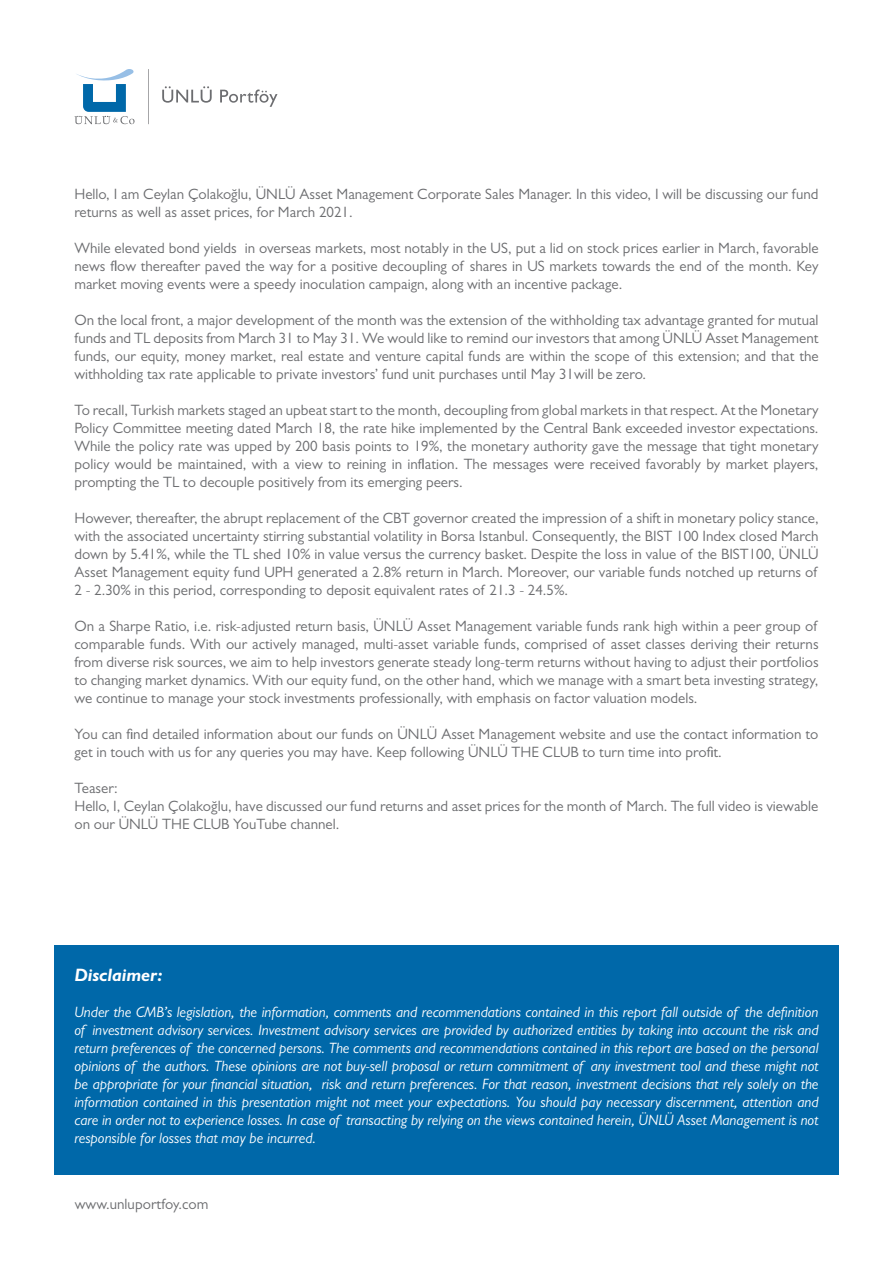
<style>
.page{position:relative;width:893px;height:1263px;background:#fff}
.page>*{position:absolute;margin:0;border:0;box-sizing:border-box;transform-origin:0 0}
.t1{font:italic 700 18px "Gill Sans MT Pro";color:#fff}
.t2{font:15px/18px "Gill Sans MT Pro";color:#6c6d70;text-align:justify}
.t3{font:italic 15px/18px "Gill Sans MT Pro";color:#fff;text-align:justify}
</style>
<div class="page">
<svg style="left:148px;top:69px;width:1px;height:55px"></svg>
<svg style="left:74px;top:69px;width:61px;height:55px"></svg>
<svg style="left:162px;top:86px;width:115px;height:21px"></svg>
<div style="left:54px;top:945px;width:785px;height:229px;background:#0068a9"></div>
<p class="t2" style="left:74px;top:184px;width:745px">Hello, I am Ceylan Çolakoğlu, ÜNLÜ Asset Management Corporate Sales Manager. In this video, I will be discussing our fund returns as well as asset prices, for March 2021.</p>
<p class="t2" style="left:74px;top:238px;width:746px">While elevated bond yields in overseas markets, most notably in the US, put a lid on stock prices earlier in March, favorable news flow thereafter paved the way for a positive decoupling of shares in US markets towards the end of the month. Key market moving events were a speedy inoculation campaign, along with an incentive package.</p>
<p class="t2" style="left:74px;top:310px;width:746px">On the local front, a major development of the month was the extension of the withholding tax advantage granted for mutual funds and TL deposits from March 31 to May 31. We would like to remind our investors that among ÜNLÜ Asset Management funds, our equity, money market, real estate and venture capital funds are within the scope of this extension; and that the withholding tax rate applicable to private investors’ fund unit purchases until May 31will be zero.</p>
<p class="t2" style="left:74px;top:400px;width:746px">To recall, Turkish markets staged an upbeat start to the month, decoupling from global markets in that respect. At the Monetary Policy Committee meeting dated March 18, the rate hike implemented by the Central Bank exceeded investor expectations.<br>While the policy rate was upped by 200 basis points to 19%, the monetary authority gave the message that tight monetary policy would be maintained, with a view to reining in inflation. The messages were received favorably by market players, prompting the TL to decouple positively from its emerging peers.</p>
<p class="t2" style="left:74px;top:508px;width:746px">However, thereafter, the abrupt replacement of the CBT governor created the impression of a shift in monetary policy stance, with the associated uncertainty stirring substantial volatility in Borsa Istanbul. Consequently, the BIST 100 Index closed March down by 5.41%, while the TL shed 10% in value versus the currency basket. Despite the loss in value of the BIST100, ÜNLÜ Asset Management equity fund UPH generated a 2.8% return in March. Moreover, our variable funds notched up returns of 2 - 2.30% in this period, corresponding to deposit equivalent rates of 21.3 - 24.5%.</p>
<p class="t2" style="left:74px;top:616px;width:746px">On a Sharpe Ratio, i.e. risk-adjusted return basis, ÜNLÜ Asset Management variable funds rank high within a peer group of comparable funds. With our actively managed, multi-asset variable funds, comprised of asset classes deriving their returns from diverse risk sources, we aim to help investors generate steady long-term returns without having to adjust their portfolios to changing market dynamics. With our equity fund, on the other hand, which we manage with a smart beta investing strategy, we continue to manage your stock investments professionally, with emphasis on factor valuation models.</p>
<p class="t2" style="left:74px;top:724px;width:746px">You can find detailed information about our funds on ÜNLÜ Asset Management website and use the contact information to get in touch with us for any queries you may have. Keep following ÜNLÜ THE CLUB to turn time into profit.</p>
<p class="t2" style="left:74px;top:778px;width:45px">Teaser:</p>
<p class="t2" style="left:74px;top:796px;width:746px">Hello, I, Ceylan Çolakoğlu, have discussed our fund returns and asset prices for the month of March. The full video is viewable on our ÜNLÜ THE CLUB YouTube channel.</p>
<p class="t1" style="left:74px;top:964px;width:89px">Disclaimer:</p>
<p class="t3" style="left:74px;top:1003px;width:746px">Under the CMB’s legislation, the information, comments and recommendations contained in this report fall outside of the definition of investment advisory services. Investment advisory services are provided by authorized entities by taking into account the risk and return preferences of the concerned persons. The comments and recommendations contained in this report are based on the personal opinions of the authors. These opinions are not buy-sell proposal or return commitment of any investment tool and these might not be appropriate for your financial situation, risk and return preferences. For that reason, investment decisions that rely solely on the information contained in this presentation might not meet your expectations. You should pay necessary discernment, attention and care in order not to experience losses. In case of transacting by relying on the views contained herein, ÜNLÜ Asset Management is not responsible for losses that may be incurred.</p>
<p class="t2" style="left:75px;top:1195px;width:135px">www.unluportfoy.com</p>
</div>
